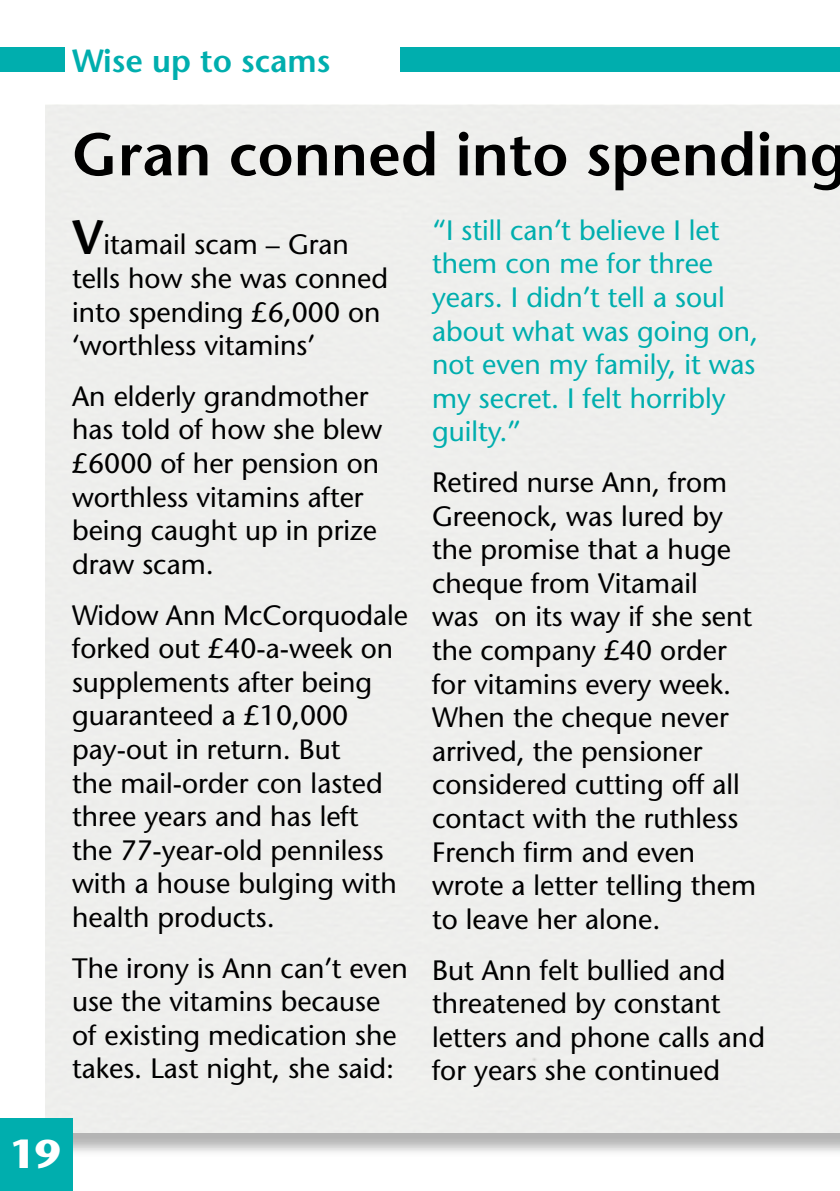
<style>
.page{position:relative;width:840px;height:1191px;background:#fff}
.page>*{position:absolute;margin:0;border:0;box-sizing:border-box;transform-origin:0 0}
.t1{font:600 60px "Stone Sans Std";color:#000}
.t2{font:700 40px "Stone Sans Std";color:#fff}
.t3{font:600 32px "Stone Sans Std";color:#00aeae}
.t4{font:500 28px/33.6px "Stone Sans Std";color:#000}
.t5{font:500 28px/33.6px "Stone Sans Std";color:#00aeae}
.s1{font-weight:600;font-size:48px}
</style>
<div class="page">
<div style="left:48px;top:108px;width:791px;height:1049px;background:#000;opacity:.3"></div>
<div style="left:45px;top:105px;width:794px;height:1027px;background:#eeeeed"></div>
<div style="left:0;top:1119px;width:72px;height:72px;background:#00aeae"></div>
<div style="left:0;top:47px;width:65px;height:24px;background:#00aeae"></div>
<div style="left:400px;top:47px;width:439px;height:24px;background:#00aeae"></div>
<p class="t3" style="left:72px;top:42px;width:260px">Wise up to scams</p>
<h1 class="t1" style="left:72px;top:118px;width:776px">Gran conned into spending</h1>
<p class="t4" style="left:72px;top:228px;width:317px"><span class="s1">V</span>itamail scam – Gran tells how she was conned into spending £6,000 on ‘worthless vitamins’</p>
<p class="t4" style="left:72px;top:379px;width:311px">An elderly grandmother has told of how she blew £6000 of her pension on worthless vitamins after being caught up in prize draw scam.</p>
<p class="t4" style="left:72px;top:598px;width:337px">Widow Ann McCorquodale forked out £40-a-week on supplements after being guaranteed a £10,000 pay-out in return. But<br>the mail-order con lasted three years and has left<br>the 77-year-old penniless with a house bulging with health products.</p>
<p class="t4" style="left:72px;top:951px;width:337px">The irony is Ann can’t even use the vitamins because of existing medication she takes. Last night, she said:</p>
<p class="t5" style="left:432px;top:213px;width:327px">“I still can’t believe I let them con me for three years. I didn’t tell a soul about what was going on, not even my family, it was my secret. I felt horribly guilty.”</p>
<p class="t4" style="left:432px;top:465px;width:325px">Retired nurse Ann, from<br>Greenock, was lured by the promise that a huge cheque from Vitamail<br>was on its way if she sent the company £40 order for vitamins every week.<br>When the cheque never arrived, the pensioner considered cutting off all contact with the ruthless<br>French firm and even wrote a letter telling them to leave her alone.</p>
<p class="t4" style="left:432px;top:953px;width:334px">But Ann felt bullied and threatened by constant letters and phone calls and for years she continued</p>
<h2 class="t2" style="left:10px;top:1129px;width:52px">19</h2>
</div>
